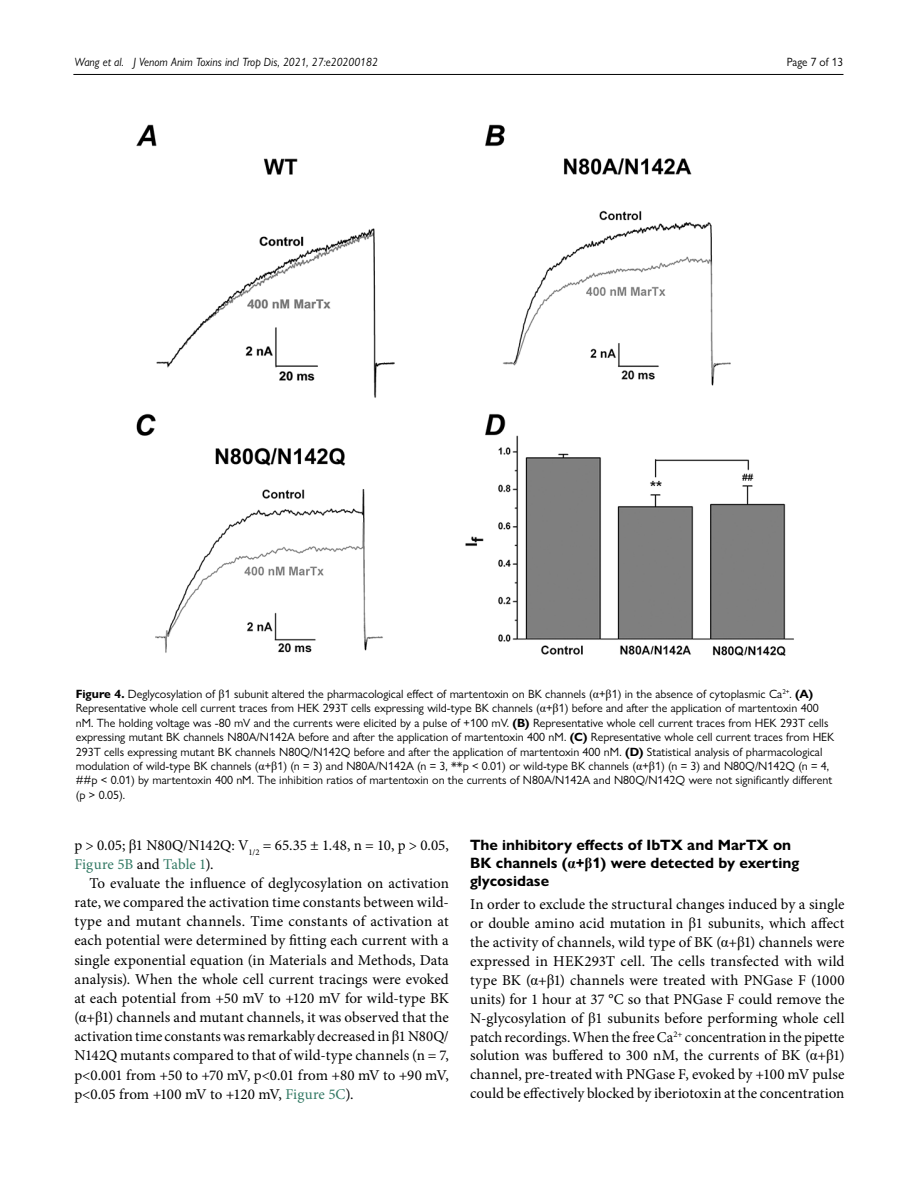
<style>
.page{position:relative;width:919px;height:1187px;background:#fff}
.page>*{position:absolute;margin:0;border:0;box-sizing:border-box;transform-origin:0 0}
.MIOLO{font:15px/19.2px "Minion Pro";color:#000;text-align:justify}
.SUBSEÇÃO{font:700 15px/18.3px "Gill Sans Nova";color:#000}
.LEGENDAS{font:12px/14.4px "Gill Sans Nova";color:#000}
.t1{font:italic 12px "Gill Sans Nova";color:#000;scale:.95 1}
.LEGENDAS-2{font:12px "Gill Sans Nova";color:#000;scale:.95 1}
.s1{font-weight:700}
.s2{font-family:"Times New Roman"}
.s3{color:#327964}
</style>
<div class="page">
<hr style="left:73px;top:74px;width:770px;height:1px;background:#000">
<img style="left:136px;top:124px;width:658px;height:532px">
<p class="t1" style="left:74px;top:55px;width:321px">Wang et al. J Venom Anim Toxins incl Trop Dis, 2021, 27:e20200182</p>
<p class="LEGENDAS-2" style="left:786px;top:55px;width:61px">Page 7 of 13</p>
<p class="LEGENDAS" style="left:76px;top:686px;width:760px"><span class="s1">Figure 4.</span> Deglycosylation of <span class="s2">β</span>1 subunit altered the pharmacological effect of martentoxin on BK channels (<span class="s2">α</span>+<span class="s2">β</span>1) in the absence of cytoplasmic Ca<sup>2+</sup>. <span class="s1">(A)<br></span>Representative whole cell current traces from HEK 293T cells expressing wild-type BK channels (<span class="s2">α</span>+<span class="s2">β</span>1) before and after the application of martentoxin 400 nM. The holding voltage was -80 mV and the currents were elicited by a pulse of +100 mV. <span class="s1">(B)</span> Representative whole cell current traces from HEK 293T cells expressing mutant BK channels N80A/N142A before and after the application of martentoxin 400 nM. <span class="s1">(C)</span> Representative whole cell current traces from HEK 293T cells expressing mutant BK channels N80Q/N142Q before and after the application of martentoxin 400 nM. <span class="s1">(D)</span> Statistical analysis of pharmacological modulation of wild-type BK channels (<span class="s2">α</span>+<span class="s2">β</span>1) (n = 3) and N80A/N142A (n = 3, **p &lt; 0.01) or wild-type BK channels (<span class="s2">α</span>+<span class="s2">β</span>1) (n = 3) and N80Q/N142Q (n = 4, ##p &lt; 0.01) by martentoxin 400 nM. The inhibition ratios of martentoxin on the currents of N80A/N142A and N80Q/N142Q were not significantly different (p &gt; 0.05).</p>
<p class="MIOLO" style="left:74px;top:835px;width:376px">p &gt; 0.05; <span class="s2">β</span>1 N80Q/N142Q: V<sub>1/2</sub> = 65.35 ± 1.48, n = 10, p &gt; 0.05,<br><span class="s3">Figure 5B</span> and <span class="s3">Table 1</span>).</p>
<p class="MIOLO" style="left:74px;top:873px;width:376px;text-indent:15px">To evaluate the influence of deglycosylation on activation rate, we compared the activation time constants between wild&shy;type and mutant channels. Time constants of activation at each potential were determined by fitting each current with a single exponential equation (in Materials and Methods, Data analysis). When the whole cell current tracings were evoked at each potential from +50 mV to +120 mV for wild-type BK (<span class="s2">α</span>+<span class="s2">β</span>1) channels and mutant channels, it was observed that the activation time constants was remarkably decreased in <span class="s2">β</span>1 N80Q/ N142Q mutants compared to that of wild-type channels (n = 7, p&lt;0.001 from +50 to +70 mV, p&lt;0.01 from +80 mV to +90 mV, p&lt;0.05 from +100 mV to +120 mV, <span class="s3">Figure 5C</span>).</p>
<p class="SUBSEÇÃO" style="left:470px;top:835px;width:330px">The inhibitory effects of IbTX and MarTX on<br>BK channels (<span class="s2">α</span>+<span class="s2">β</span>1) were detected by exerting glycosidase</p>
<p class="MIOLO" style="left:470px;top:895px;width:376px">In order to exclude the structural changes induced by a single or double amino acid mutation in <span class="s2">β</span>1 subunits, which affect the activity of channels, wild type of BK (<span class="s2">α</span>+<span class="s2">β</span>1) channels were expressed in HEK293T cell. The cells transfected with wild type BK (<span class="s2">α</span>+<span class="s2">β</span>1) channels were treated with PNGase F (1000 units) for 1 hour at 37 °C so that PNGase F could remove the N-glycosylation of <span class="s2">β</span>1 subunits before performing whole cell patch recordings. When the free Ca<sup>2+</sup> concentration in the pipette solution was buffered to 300 nM, the currents of BK (<span class="s2">α</span>+<span class="s2">β</span>1) channel, pre-treated with PNGase F, evoked by +100 mV pulse could be effectively blocked by iberiotoxin at the concentration</p>
</div>
